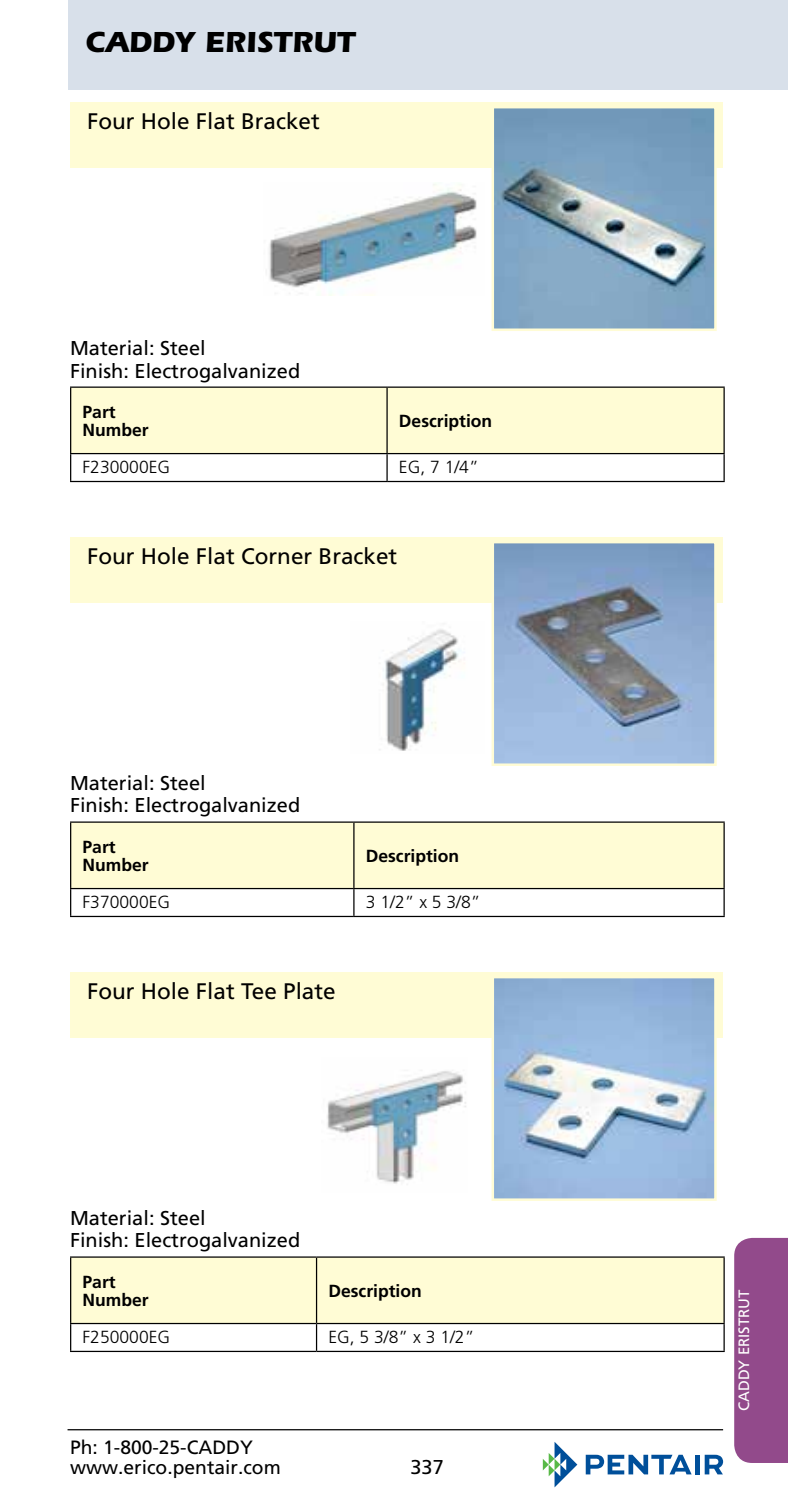
<style>
.page{position:relative;width:788px;height:1508px;background:#fff}
.page>*{position:absolute;margin:0;border:0;box-sizing:border-box;transform-origin:0 0}
.t1{font:700 30px "ITC Eras Std";color:#000}
.t2{font:22.5px "Frutiger LT Std";color:#000}
.t3{font:20px/22.5px "Frutiger LT Std";color:#000}
.t4{font:19.25px/20px "Frutiger LT Std";color:#000}
.t5{font:700 17.5px/17.5px "Frutiger LT Std";color:#000}
.t6{font:300 17.5px "Frutiger LT Std";color:#000}
.t7{font:15px "Frutiger LT Std";color:#fff}
</style>
<div class="page">
<div style="left:68px;top:0;width:720px;height:90px;background:#d8e0ea"></div>
<div style="left:734px;top:1238px;width:54px;height:225px;background:#924a8b"></div>
<hr style="left:68px;top:1429px;width:655px;height:1px;background:#000">
<svg style="left:585px;top:1454px;width:106px;height:20px"></svg>
<div style="left:694px;top:1454px;width:5px;height:20px;background:#004f9a"></div>
<svg style="left:704px;top:1454px;width:19px;height:20px"></svg>
<svg style="left:542px;top:1442px;width:35px;height:45px"></svg>
<div style="left:70px;top:102px;width:652px;height:65px;background:#fffcd5"></div>
<img style="left:494px;top:109px;width:219px;height:219px">
<div style="left:491px;top:106px;width:225px;height:225px;border:2px solid #fffcd5"></div>
<hr style="left:70px;top:386px;width:317px;height:2px;background:#000">
<hr style="left:387px;top:386px;width:337px;height:2px;background:#000">
<svg style="left:70px;top:387px;width:654px;height:94px"></svg>
<hr style="left:70px;top:481px;width:317px;height:1px;background:#000">
<hr style="left:387px;top:481px;width:337px;height:1px;background:#000">
<div style="left:70px;top:537px;width:652px;height:65px;background:#fffcd5"></div>
<img style="left:494px;top:544px;width:219px;height:219px">
<div style="left:491px;top:541px;width:225px;height:225px;border:2px solid #fffcd5"></div>
<hr style="left:70px;top:821px;width:284px;height:1px;background:#000">
<hr style="left:354px;top:821px;width:370px;height:1px;background:#000">
<svg style="left:70px;top:822px;width:654px;height:94px"></svg>
<hr style="left:70px;top:916px;width:284px;height:1px;background:#000">
<hr style="left:354px;top:916px;width:370px;height:1px;background:#000">
<div style="left:70px;top:972px;width:652px;height:65px;background:#fffcd5"></div>
<img style="left:494px;top:979px;width:219px;height:219px">
<div style="left:491px;top:976px;width:225px;height:225px;border:2px solid #fffcd5"></div>
<hr style="left:70px;top:1256px;width:246px;height:1px;background:#000">
<hr style="left:316px;top:1256px;width:408px;height:1px;background:#000">
<svg style="left:70px;top:1257px;width:654px;height:93px"></svg>
<hr style="left:70px;top:1350px;width:246px;height:2px;background:#000">
<hr style="left:316px;top:1350px;width:408px;height:2px;background:#000">
<img style="left:269px;top:184px;width:208px;height:111px">
<img style="left:379px;top:629px;width:86px;height:122px">
<img style="left:327px;top:1071px;width:139px;height:113px">
<h1 class="t1" style="left:85px;top:24px;width:271px">CADDY ERISTRUT</h1>
<p class="t2" style="left:87px;top:108px;width:234px">Four Hole Flat Bracket</p>
<p class="t3" style="left:70px;top:337px;width:232px">Material: Steel<br>Finish: Electrogalvanized</p>
<p class="t5" style="left:82px;top:403px;width:68px">Part<br>Number</p>
<p class="t5" style="left:399px;top:412px;width:95px">Description</p>
<p class="t6" style="left:82px;top:457px;width:89px">F230000EG</p>
<p class="t6" style="left:399px;top:457px;width:81px">EG, 7 1/4”</p>
<p class="t2" style="left:87px;top:543px;width:312px">Four Hole Flat Corner Bracket</p>
<p class="t3" style="left:70px;top:772px;width:232px">Material: Steel<br>Finish: Electrogalvanized</p>
<p class="t5" style="left:82px;top:838px;width:68px">Part<br>Number</p>
<p class="t5" style="left:366px;top:847px;width:95px">Description</p>
<p class="t6" style="left:82px;top:892px;width:89px">F370000EG</p>
<p class="t6" style="left:366px;top:892px;width:116px">3 1/2” x 5 3/8”</p>
<p class="t2" style="left:87px;top:977px;width:250px">Four Hole Flat Tee Plate</p>
<p class="t3" style="left:70px;top:1206px;width:232px">Material: Steel<br>Finish: Electrogalvanized</p>
<p class="t5" style="left:82px;top:1273px;width:68px">Part<br>Number</p>
<p class="t5" style="left:328px;top:1282px;width:95px">Description</p>
<p class="t6" style="left:82px;top:1327px;width:89px">F250000EG</p>
<p class="t6" style="left:328px;top:1327px;width:147px">EG, 5 3/8” x 3 1/2”</p>
<p class="t4" style="left:70px;top:1437px;width:212px">Ph: 1-800-25-CADDY www.erico.pentair.com</p>
<p class="t3" style="left:410px;top:1455px;width:35px">337</p>
<p class="t7" style="left:735px;top:1411px;width:123px;rotate:-90deg">CADDY ERISTRUT</p>
</div>
